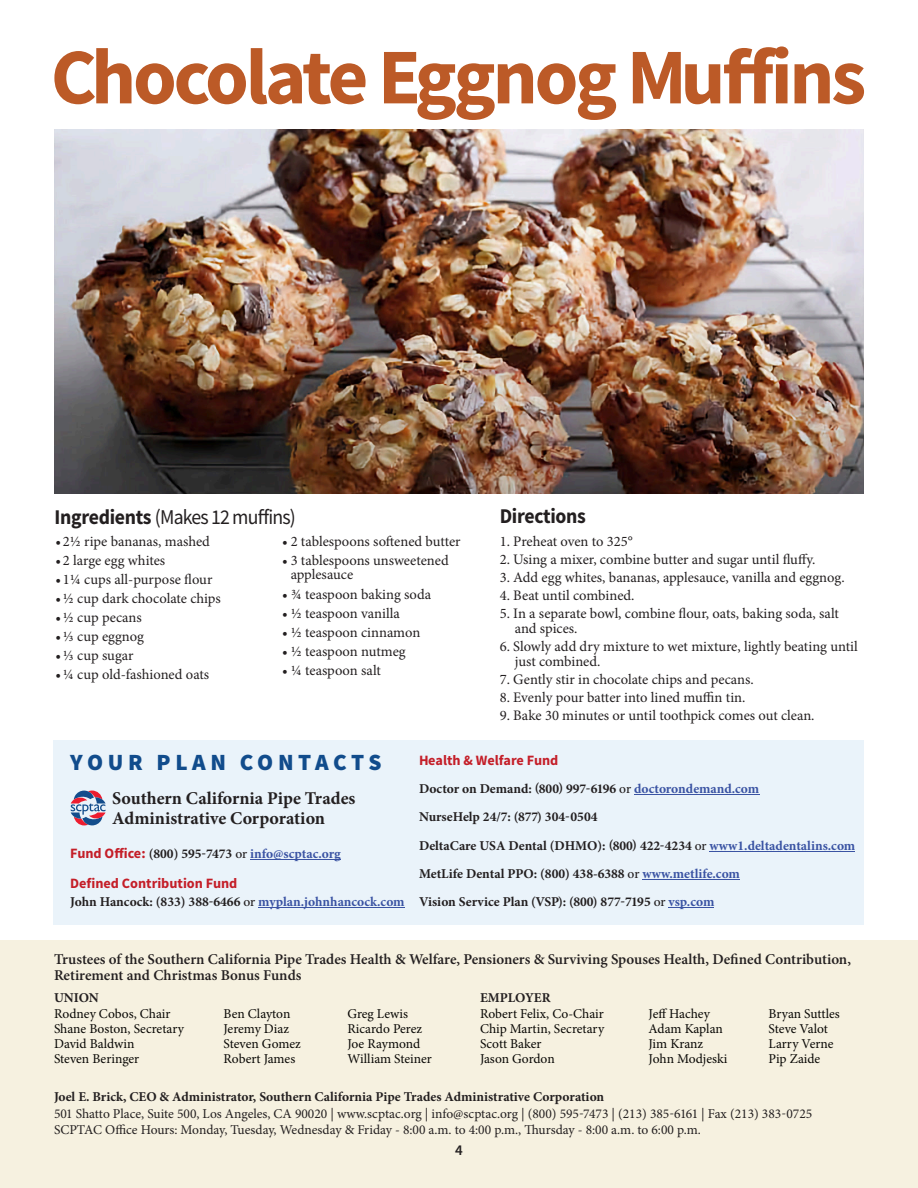
<style>
.page{position:relative;width:918px;height:1188px;background:#fff}
.page>*{position:absolute;margin:0;border:0;box-sizing:border-box;transform-origin:0 0}
.t1{font:700 78.9px "Source Sans Pro";letter-spacing:-.04em;color:#bc5a27}
.t2{font:900 23.25px "Source Sans Pro";letter-spacing:.19em;color:#114c8c}
.t3{font:21px "Source Sans Pro";letter-spacing:-.04em;color:#231f20;scale:.94 1}
.t4{font:700 21px "Source Sans Pro";letter-spacing:-.015em;color:#231f20;scale:.94 1}
.t5{font:700 18px/19.5px "Minion Pro";color:#231f20}
.t6{font:600 15px/16.5px "Minion Pro";color:#231f20}
.t7{font:600 15px "Source Sans Pro";color:#231f20}
.t8{font:14.55px/15px "Minion Pro";color:#231f20}
.t9{font:700 14.25px "Source Sans Pro";color:#c41e28}
.t10{font:700 13.5px/28.3px "Minion Pro";color:#231f20}
.t11{font:13.5px/15px "Minion Pro";color:#080704}
.t12{font:13.5px/16.5px "Minion Pro";color:#231f20}
.t13{font:700 13.5px "Minion Pro";color:#3a53a3}
.s1{font-weight:700}
.s2{font-weight:500}
.s3{color:#3a53a3}
.s4{font-family:"Source Sans Pro";font-size:14.25px;color:#c41e28}
.s5{color:#231f20}
.s6{font-weight:500;color:#231f20}
</style>
<div class="page">
<div style="left:54px;top:740px;width:810px;height:184px;background:#eaf3fa"></div>
<div style="left:0;top:940px;width:918px;height:248px;background:#f6f1e0"></div>
<hr style="left:250px;top:859px;width:91px;height:1px;background:#3a53a3">
<hr style="left:258px;top:907px;width:147px;height:1px;background:#3a53a3">
<hr style="left:634px;top:794px;width:125px;height:1px;background:#3a53a3">
<hr style="left:710px;top:851px;width:145px;height:1px;background:#3a53a3">
<hr style="left:642px;top:879px;width:98px;height:1px;background:#3a53a3">
<hr style="left:669px;top:907px;width:45px;height:1px;background:#3a53a3">
<svg style="left:71px;top:791px;width:35px;height:34px"></svg>
<img style="left:54px;top:130px;width:810px;height:363px">
<h1 class="t1" style="left:51px;top:44px;width:817px">Chocolate Eggnog Muffins</h1>
<h3 class="t4" style="left:500px;top:508px;width:93px">Directions</h3>
<h3 class="t3" style="left:55px;top:508px;width:258px"><span class="s1">Ingredients</span> (Makes 12 muffins)</h3>
<p class="t8" style="left:55px;top:535px;width:156px">• 2½ ripe bananas, mashed</p>
<p class="t8" style="left:55px;top:554px;width:111px">• 2 large egg whites</p>
<p class="t8" style="left:55px;top:573px;width:159px">• 1¼ cups all-purpose flour</p>
<p class="t8" style="left:55px;top:592px;width:167px">• ½ cup dark chocolate chips</p>
<p class="t8" style="left:55px;top:611px;width:88px">• ½ cup pecans</p>
<p class="t8" style="left:55px;top:630px;width:90px">• ⅓ cup eggnog</p>
<p class="t8" style="left:55px;top:649px;width:80px">• ⅓ cup sugar</p>
<p class="t8" style="left:55px;top:668px;width:155px">• ¼ cup old-fashioned oats</p>
<p class="t8" style="left:282px;top:535px;width:180px">• 2 tablespoons softened butter</p>
<p class="t8" style="left:291px;top:554px;width:160px;line-height:14.5px;text-indent:-9px">• 3 tablespoons unsweetened applesauce</p>
<p class="t8" style="left:282px;top:588px;width:151px">• ¾ teaspoon baking soda</p>
<p class="t8" style="left:282px;top:607px;width:119px">• ½ teaspoon vanilla</p>
<p class="t8" style="left:282px;top:626px;width:140px">• ½ teaspoon cinnamon</p>
<p class="t8" style="left:282px;top:645px;width:125px">• ½ teaspoon nutmeg</p>
<p class="t8" style="left:282px;top:664px;width:100px">• ¼ teaspoon salt</p>
<p class="t8" style="left:500px;top:535px;width:135px">1. Preheat oven to 325°</p>
<p class="t8" style="left:500px;top:553px;width:317px">2. Using a mixer, combine butter and sugar until fluffy.</p>
<p class="t8" style="left:500px;top:571px;width:347px">3. Add egg whites, bananas, applesauce, vanilla and eggnog.</p>
<p class="t8" style="left:500px;top:589px;width:136px">4. Beat until combined.</p>
<p class="t8" style="left:515px;top:607px;width:326px;text-indent:-15px">5. In a separate bowl, combine flour, oats, baking soda, salt and spices.</p>
<p class="t8" style="left:515px;top:640px;width:345px;text-indent:-15px">6. Slowly add dry mixture to wet mixture, lightly beating until just combined.</p>
<p class="t8" style="left:500px;top:673px;width:256px">7. Gently stir in chocolate chips and pecans.</p>
<p class="t8" style="left:500px;top:691px;width:247px">8. Evenly pour batter into lined muffin tin.</p>
<p class="t8" style="left:500px;top:709px;width:316px">9. Bake 30 minutes or until toothpick comes out clean.</p>
<p class="t9" style="left:419px;top:754px;width:141px">Health &amp; Welfare Fund</p>
<p class="t10" style="left:419px;top:776px;width:438px">Doctor on Demand: (800) 997-6196 <span class="s2">or</span> <span class="s3">doctorondemand.com<br></span>NurseHelp 24/7: (877) 304-0504<br>DeltaCare USA Dental (DHMO): (800) 422-4234 <span class="s2">or</span> <span class="s3">www1.deltadentalins.com </span>MetLife Dental PPO: (800) 438-6388 <span class="s2">or</span> <span class="s3">www.metlife.com<br></span>Vision Service Plan (VSP): (800) 877-7195 <span class="s2">or</span> <span class="s3">vsp.com</span></p>
<h2 class="t2" style="left:70px;top:752px;width:313px">YOUR PLAN CONTACTS</h2>
<p class="t5" style="left:112px;top:791px;width:245px">Southern California Pipe Trades<br>Administrative Corporation</p>
<p class="t13" style="left:70px;top:849px;width:272px"><span class="s4">Fund Office:</span> <span class="s5">(800) 595-7473</span> <span class="s6">or</span> info@scptac.org</p>
<p class="t9" style="left:70px;top:878px;width:169px">Defined Contribution Fund</p>
<p class="t10" style="left:70px;top:889px;width:336px">John Hancock: (833) 388-6466 <span class="s2">or</span> <span class="s3">myplan.johnhancock.com</span></p>
<p class="t6" style="left:54px;top:952px;width:799px">Trustees of the Southern California Pipe Trades Health &amp; Welfare, Pensioners &amp; Surviving Spouses Health, Defined Contribution,<br>Retirement and Christmas Bonus Funds</p>
<p class="t10" style="left:54px;top:985px;width:46px">UNION</p>
<p class="t10" style="left:480px;top:985px;width:72px">EMPLOYER</p>
<p class="t11" style="left:54px;top:1007px;width:131px">Rodney Cobos, Chair<br>Shane Boston, Secretary<br>David Baldwin<br>Steven Beringer</p>
<p class="t11" style="left:224px;top:1008px;width:79px">Ben Clayton<br>Jeremy Diaz<br>Steven Gomez<br>Robert James</p>
<p class="t11" style="left:347px;top:1008px;width:86px">Greg Lewis<br>Ricardo Perez<br>Joe Raymond<br>William Steiner</p>
<p class="t11" style="left:480px;top:1008px;width:126px">Robert Felix, Co-Chair<br>Chip Martin, Secretary<br>Scott Baker<br>Jason Gordon</p>
<p class="t11" style="left:649px;top:1008px;width:80px">Jeff Hachey<br>Adam Kaplan<br>Jim Kranz<br>John Modjeski</p>
<p class="t11" style="left:769px;top:1008px;width:73px">Bryan Suttles<br>Steve Valot<br>Larry Verne<br>Pip Zaide</p>
<p class="t10" style="left:54px;top:1084px;width:552px">Joel E. Brick, CEO &amp; Administrator, Southern California Pipe Trades Administrative Corporation</p>
<p class="t12" style="left:54px;top:1106px;width:760px">501 Shatto Place, Suite 500, Los Angeles, CA 90020 | www.scptac.org | info@scptac.org | (800) 595-7473 | (213) 385-6161 | Fax (213) 383-0725<br>SCPTAC Office Hours: Monday, Tuesday, Wednesday &amp; Friday - 8:00 a.m. to 4:00 p.m., Thursday - 8:00 a.m. to 6:00 p.m.</p>
<p class="t7" style="left:455px;top:1144px;width:9px">4</p>
</div>
